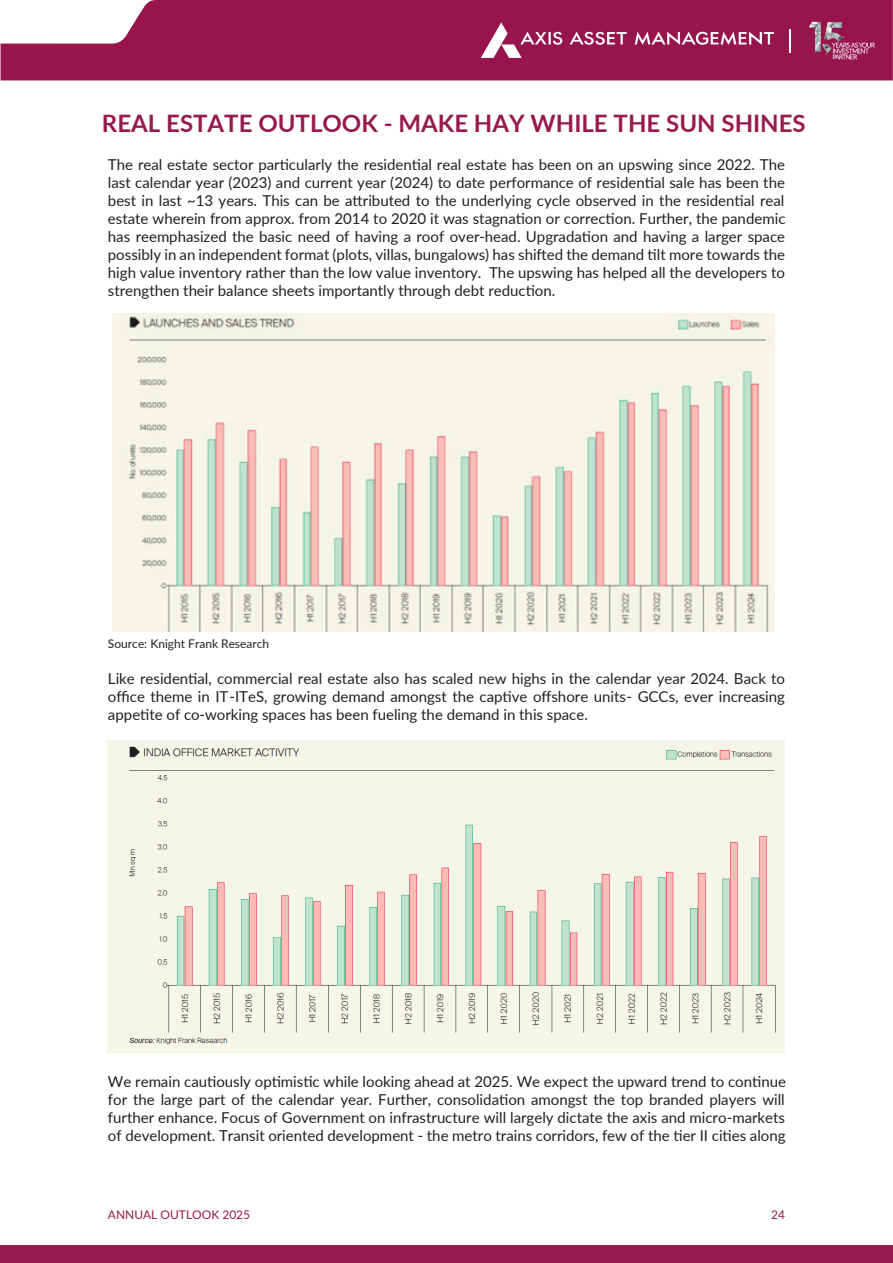
<style>
.page{position:relative;width:893px;height:1263px;background:#fff}
.page>*{position:absolute;margin:0;border:0;box-sizing:border-box;transform-origin:0 0}
.t1{font:700 24px "Lato";color:#971a4d}
.t2{font:15px/18px "Lato";color:#231f20;text-align:justify}
.t3{font:12px "Lato";color:#231f20}
.t4{font:12px "Lato";color:#971a4d}
</style>
<div class="page">
<div style="left:1px;top:1246px;width:892px;height:17px;background:#981b4e"></div>
<svg style="left:1px;top:0;width:892px;height:80px;background:#a0295c"></svg>
<svg style="left:481px;top:22px;width:81px;height:36px"></svg>
<svg style="left:569px;top:32px;width:58px;height:13px"></svg>
<svg style="left:635px;top:32px;width:139px;height:13px"></svg>
<hr style="left:789px;top:29px;width:2px;height:23px;background:#fff">
<svg style="left:805px;top:22px;width:70px;height:37px;background:#a2416b"></svg>
<img style="left:113px;top:313px;width:661px;height:318px">
<img style="left:108px;top:741px;width:677px;height:311px">
<h1 class="t1" style="left:102px;top:105px;width:705px">REAL ESTATE OUTLOOK - MAKE HAY WHILE THE SUN SHINES</h1>
<p class="t2" style="left:108px;top:155px;width:679px">The real estate sector particularly the residential real estate has been on an upswing since 2022. The last calendar year (2023) and current year (2024) to date performance of residential sale has been the best in last ~13 years. This can be attributed to the underlying cycle observed in the residential real estate wherein from approx. from 2014 to 2020 it was stagnation or correction. Further, the pandemic has reemphasized the basic need of having a roof over-head. Upgradation and having a larger space possibly in an independent format (plots, villas, bungalows) has shifted the demand tilt more towards the high value inventory rather than the low value inventory. The upswing has helped all the developers to strengthen their balance sheets importantly through debt reduction.</p>
<p class="t3" style="left:108px;top:635px;width:163px">Source: Knight Frank Research</p>
<p class="t2" style="left:108px;top:669px;width:679px">Like residential, commercial real estate also has scaled new highs in the calendar year 2024. Back to office theme in IT-ITeS, growing demand amongst the captive offshore units- GCCs, ever increasing appetite of co-working spaces has been fueling the demand in this space.</p>
<p class="t2" style="left:108px;top:1071px;width:680px">We remain cautiously optimistic while looking ahead at 2025. We expect the upward trend to continue for the large part of the calendar year. Further, consolidation amongst the top branded players will further enhance. Focus of Government on infrastructure will largely dictate the axis and micro-markets of development. Transit oriented development - the metro trains corridors, few of the tier II cities along</p>
<p class="t4" style="left:108px;top:1206px;width:144px">ANNUAL OUTLOOK 2025</p>
<p class="t4" style="left:771px;top:1206px;width:15px">24</p>
</div>
